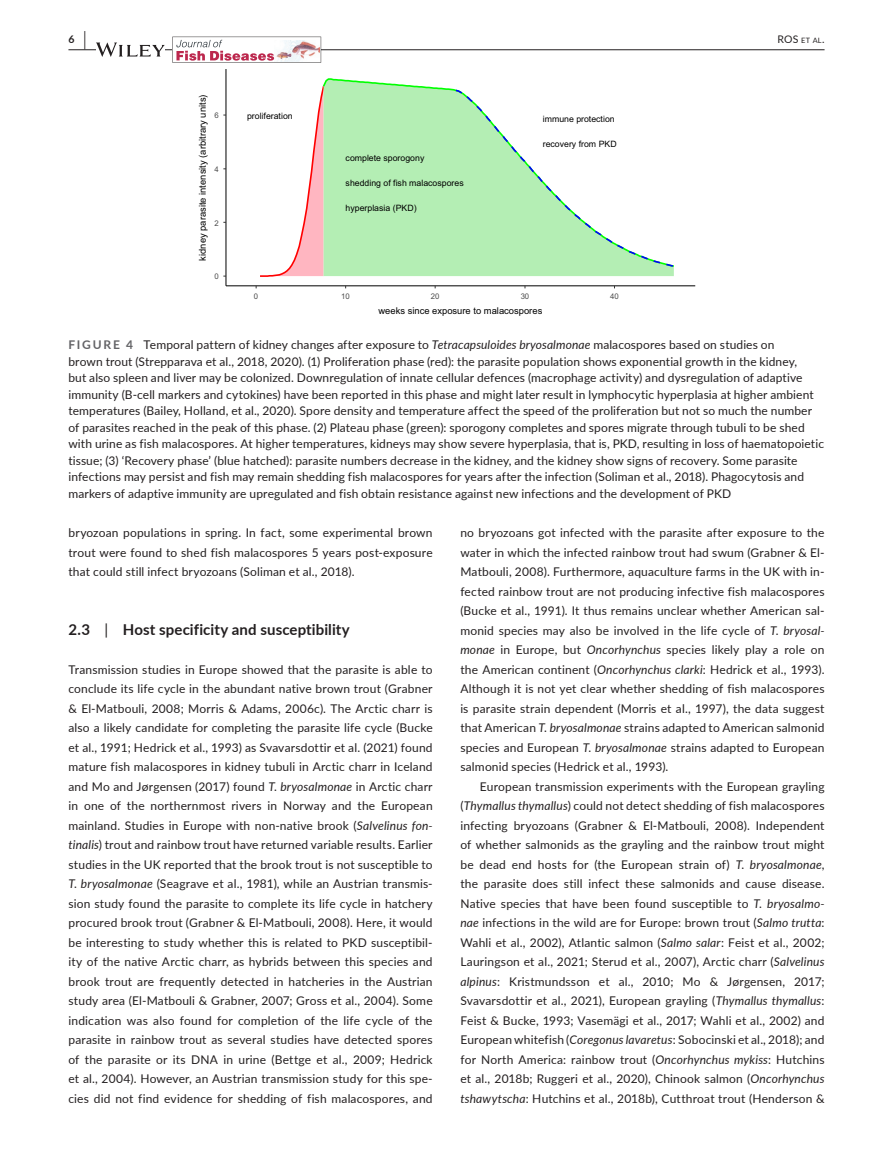
<style>
.page{position:relative;width:893px;height:1174px;background:#fff}
.page>*{position:absolute;margin:0;border:0;box-sizing:border-box;transform-origin:0 0}
.t1{font:700 15px "Lato";letter-spacing:.005em;color:#231f20}
.t2{font:12px/19.5px "Lato";letter-spacing:.01em;color:#231f20;text-align:justify}
.t3{font:10.5px "Lato";color:#231f20}
.t4{font:700 10.5px "Lato";color:#231f20}
.t5{font:9.45px "Arial";color:#000}
.t6{font:8.7px "Arial";color:#000}
.t7{font:7.8px "Arial";color:#4d4d4d}
.s1{font-size:19.5px}
.s2{font-size:7.35px}
.s3{font-weight:700;color:#636366}
.s4{font-style:italic}
.s5{font-weight:400}
</style>
<div class="page">
<hr style="left:68px;top:49px;width:756px;height:1px;background:#231f20">
<svg style="left:96px;top:42px;width:69px;height:15px"></svg>
<svg style="left:172px;top:37px;width:149px;height:26px"></svg>
<svg style="left:260px;top:95px;width:64px;height:182px"></svg>
<div style="left:324px;top:268px;width:350px;height:8px;background:#b4eeb4"></div>
<div style="left:321px;top:78px;width:133px;height:190px;background:#b4eeb4"></div>
<svg style="left:454px;top:89px;width:220px;height:179px"></svg>
<hr style="left:226px;top:69px;width:1px;height:217px;background:#000">
<hr style="left:226px;top:285px;width:469px;height:1px;background:#000">
<p class="t4" style="left:68px;top:31px;width:19px">6 <span class="s1">|</span></p>
<p class="t3" style="left:778px;top:31px;width:48px">ROS <span class="s2">et al</span>.</p>
<p class="t5" style="left:196px;top:260px;width:167px;rotate:-90deg">kidney parasite intensity (arbitrary units)</p>
<p class="t7" style="left:215px;top:110px;width:6px">6</p>
<p class="t7" style="left:215px;top:164px;width:6px">4</p>
<p class="t7" style="left:215px;top:218px;width:6px">2</p>
<p class="t7" style="left:215px;top:271px;width:6px">0</p>
<p class="t6" style="left:247px;top:110px;width:47px">proliferation</p>
<p class="t6" style="left:346px;top:152px;width:80px">complete sporogony</p>
<p class="t6" style="left:346px;top:177px;width:120px">shedding of fish malacospores</p>
<p class="t6" style="left:346px;top:202px;width:72px">hyperplasia (PKD)</p>
<p class="t6" style="left:543px;top:113px;width:73px">immune protection</p>
<p class="t6" style="left:543px;top:138px;width:75px">recovery from PKD</p>
<p class="t7" style="left:254px;top:291px;width:6px">0</p>
<p class="t7" style="left:341px;top:291px;width:10px">10</p>
<p class="t7" style="left:431px;top:291px;width:10px">20</p>
<p class="t7" style="left:521px;top:291px;width:10px">30</p>
<p class="t7" style="left:610px;top:291px;width:10px">40</p>
<p class="t5" style="left:379px;top:304px;width:165px">weeks since exposure to malacospores</p>
<p class="t2" style="left:68px;top:336px;width:757px;line-height:16.5px;text-align:left"><span class="s3">FIGURE 4</span> Temporal pattern of kidney changes after exposure to <span class="s4">Tetracapsuloides bryosalmonae</span> malacospores based on studies on<br>brown trout (Strepparava et al., 2018, 2020). (1) Proliferation phase (red): the parasite population shows exponential growth in the kidney,<br>but also spleen and liver may be colonized. Downregulation of innate cellular defences (macrophage activity) and dysregulation of adaptive immunity (B-cell markers and cytokines) have been reported in this phase and might later result in lymphocytic hyperplasia at higher ambient temperatures (Bailey, Holland, et al., 2020). Spore density and temperature affect the speed of the proliferation but not so much the number of parasites reached in the peak of this phase. (2) Plateau phase (green): sporogony completes and spores migrate through tubuli to be shed with urine as fish malacospores. At higher temperatures, kidneys may show severe hyperplasia, that is, PKD, resulting in loss of haematopoietic tissue; (3) ‘Recovery phase’ (blue hatched): parasite numbers decrease in the kidney, and the kidney show signs of recovery. Some parasite infections may persist and fish may remain shedding fish malacospores for years after the infection (Soliman et al., 2018). Phagocytosis and markers of adaptive immunity are upregulated and fish obtain resistance against new infections and the development of PKD</p>
<p class="t2" style="left:68px;top:522px;width:366px">bryozoan populations in spring. In fact, some experimental brown trout were found to shed fish malacospores 5 years post-exposure that could still infect bryozoans (Soliman et al., 2018).</p>
<p class="t1" style="left:68px;top:618px;width:283px">2.3 <span class="s5">|</span> Host specificity and susceptibility</p>
<p class="t2" style="left:68px;top:659px;width:366px">Transmission studies in Europe showed that the parasite is able to conclude its life cycle in the abundant native brown trout (Grabner &amp; El-Matbouli, 2008; Morris &amp; Adams, 2006c). The Arctic charr is also a likely candidate for completing the parasite life cycle (Bucke et al., 1991; Hedrick et al., 1993) as Svavarsdottir et al. (2021) found mature fish malacospores in kidney tubuli in Arctic charr in Iceland and Mo and Jørgensen (2017) found <span class="s4">T. bryosalmonae</span> in Arctic charr in one of the northernmost rivers in Norway and the European mainland. Studies in Europe with non-native brook (<span class="s4">Salvelinus fon&shy;tinalis</span>) trout and rainbow trout have returned variable results. Earlier studies in the UK reported that the brook trout is not susceptible to <span class="s4">T. bryosalmonae</span> (Seagrave et al., 1981), while an Austrian transmis&shy;sion study found the parasite to complete its life cycle in hatchery procured brook trout (Grabner &amp; El-Matbouli, 2008). Here, it would be interesting to study whether this is related to PKD susceptibil&shy;ity of the native Arctic charr, as hybrids between this species and brook trout are frequently detected in hatcheries in the Austrian study area (El-Matbouli &amp; Grabner, 2007; Gross et al., 2004). Some indication was also found for completion of the life cycle of the parasite in rainbow trout as several studies have detected spores of the parasite or its DNA in urine (Bettge et al., 2009; Hedrick et al., 2004). However, an Austrian transmission study for this spe&shy;cies did not find evidence for shedding of fish malacospores, and</p>
<p class="t2" style="left:460px;top:522px;width:366px">no bryozoans got infected with the parasite after exposure to the water in which the infected rainbow trout had swum (Grabner &amp; El-Matbouli, 2008). Furthermore, aquaculture farms in the UK with in&shy;fected rainbow trout are not producing infective fish malacospores (Bucke et al., 1991). It thus remains unclear whether American sal&shy;monid species may also be involved in the life cycle of <span class="s4">T. bryosal&shy;monae</span> in Europe, but <span class="s4">Oncorhynchus</span> species likely play a role on the American continent (<span class="s4">Oncorhynchus clarki</span>: Hedrick et al., 1993).<br>Although it is not yet clear whether shedding of fish malacospores is parasite strain dependent (Morris et al., 1997), the data suggest that American <span class="s4">T. bryosalmonae</span> strains adapted to American salmonid species and European <span class="s4">T. bryosalmonae</span> strains adapted to European salmonid species (Hedrick et al., 1993).</p>
<p class="t2" style="left:460px;top:776px;width:366px;text-indent:20px">European transmission experiments with the European grayling (<span class="s4">Thymallus thymallus</span>) could not detect shedding of fish malacospores infecting bryozoans (Grabner &amp; El-Matbouli, 2008). Independent of whether salmonids as the grayling and the rainbow trout might be dead end hosts for (the European strain of) <span class="s4">T. bryosalmonae</span>, the parasite does still infect these salmonids and cause disease.<br>Native species that have been found susceptible to <span class="s4">T. bryosalmo&shy;nae</span> infections in the wild are for Europe: brown trout (<span class="s4">Salmo trutta</span>:<br>Wahli et al., 2002), Atlantic salmon (<span class="s4">Salmo salar</span>: Feist et al., 2002; Lauringson et al., 2021; Sterud et al., 2007), Arctic charr (<span class="s4">Salvelinus alpinus</span>: Kristmundsson et al., 2010; Mo &amp; Jørgensen, 2017; Svavarsdottir et al., 2021), European grayling (<span class="s4">Thymallus thymallus</span>:<br>Feist &amp; Bucke, 1993; Vasemägi et al., 2017; Wahli et al., 2002) and European whitefish (<span class="s4">Coregonus lavaretus</span>: Sobocinski et al., 2018); and for North America: rainbow trout (<span class="s4">Oncorhynchus mykiss</span>: Hutchins et al., 2018b; Ruggeri et al., 2020), Chinook salmon (<span class="s4">Oncorhynchus tshawytscha</span>: Hutchins et al., 2018b), Cutthroat trout (Henderson &amp;</p>
</div>
